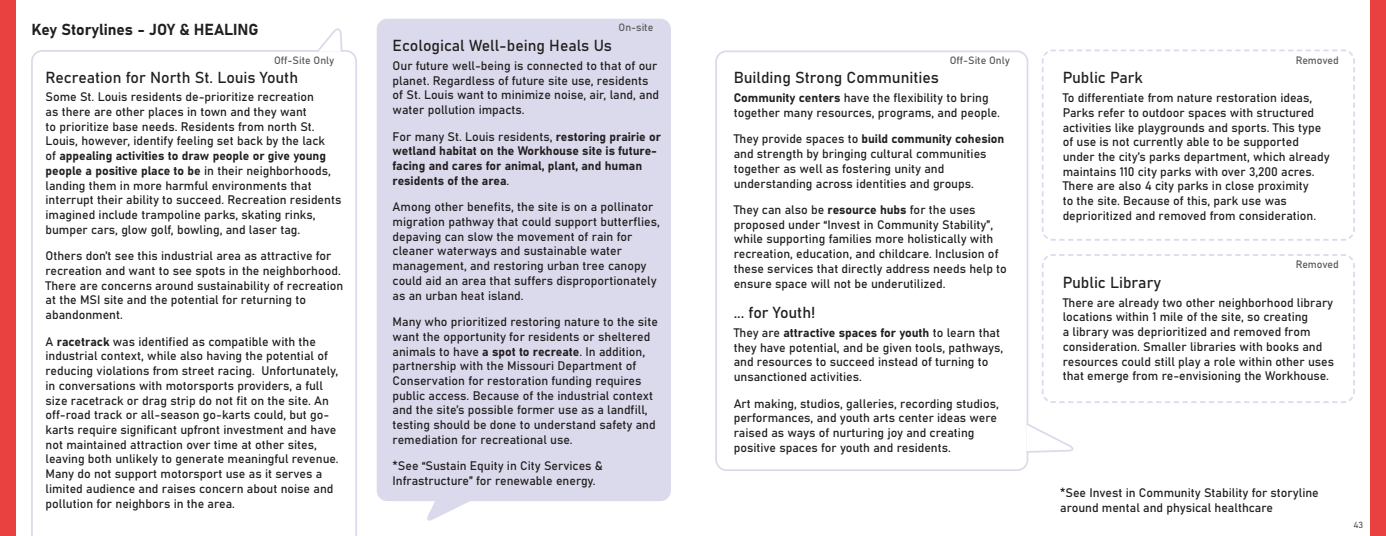
<style>
.page{position:relative;width:1386px;height:536px;background:#fff}
.page>*{position:absolute;margin:0;border:0;box-sizing:border-box;transform-origin:0 0}
.Paragraph_Style_-_Highlight{font:15.75px "Bahnschrift";color:#231f20}
.Heading{font:15.75px "Bahnschrift";color:#231f20}
.t1{font:12.25px/14.7px "Bahnschrift";color:#231f20}
.Note_-_Gray{font:10.5px "Bahnschrift";color:#595a5c}
.t2{font:8.75px "Bahnschrift";color:#231f20}
</style>
<div class="page">
<div style="left:0;top:0;width:16px;height:536px;background:#e94140"></div>
<div style="left:377px;top:19px;width:294px;height:482px;background:#dbdaec;border-radius:10px"></div>
<svg style="left:31px;top:50px;width:326px;height:486px"></svg>
<svg style="left:427px;top:501px;width:43px;height:20px"></svg>
<svg style="left:315px;top:28px;width:28px;height:26px"></svg>
<div style="left:1370px;top:0;width:16px;height:536px;background:#e94140"></div>
<svg style="left:1042px;top:49px;width:313px;height:192px"></svg>
<svg style="left:1042px;top:254px;width:313px;height:149px"></svg>
<div style="left:715px;top:50px;width:313px;height:421px;border:2px solid #dbdaec;border-radius:10px"></div>
<svg style="left:1025px;top:421px;width:49px;height:32px"></svg>
<p class="Heading" style="left:32px;top:17px;width:229px">Key Storylines - JOY &amp; HEALING</p>
<p class="Note_-_Gray" style="left:619px;top:20px;width:36px">On-site</p>
<p class="Note_-_Gray" style="left:274px;top:52px;width:62px">Off-Site Only</p>
<p class="Paragraph_Style_-_Highlight" style="left:46px;top:65px;width:254px">Recreation for North St. Louis Youth</p>
<p class="t1" style="left:46px;top:89px;width:297px">Some St. Louis residents de-prioritize recreation<br>as there are other places in town and they want<br>to prioritize base needs. Residents from north St.<br>Louis, however, identify feeling set back by the lack<br>of appealing activities to draw people or give young people a positive place to be in their neighborhoods, landing them in more harmful environments that interrupt their ability to succeed. Recreation residents imagined include trampoline parks, skating rinks, bumper cars, glow golf, bowling, and laser tag.</p>
<p class="t1" style="left:46px;top:248px;width:299px">Others don’t see this industrial area as attractive for recreation and want to see spots in the neighborhood.<br>There are concerns around sustainability of recreation at the MSI site and the potential for returning to abandonment.</p>
<p class="t1" style="left:46px;top:333px;width:295px">A racetrack was identified as compatible with the industrial context, while also having the potential of reducing violations from street racing. Unfortunately, in conversations with motorsports providers, a full size racetrack or drag strip do not fit on the site. An off-road track or all-season go-karts could, but go&shy;karts require significant upfront investment and have not maintained attraction over time at other sites, leaving both unlikely to generate meaningful revenue.<br>Many do not support motorsport use as it serves a limited audience and raises concern about noise and pollution for neighbors in the area.</p>
<p class="Paragraph_Style_-_Highlight" style="left:393px;top:34px;width:221px">Ecological Well-being Heals Us</p>
<p class="t1" style="left:393px;top:57px;width:268px">Our future well-being is connected to that of our planet. Regardless of future site use, residents of St. Louis want to minimize noise, air, land, and water pollution impacts.</p>
<p class="t1" style="left:393px;top:128px;width:270px">For many St. Louis residents, restoring prairie or wetland habitat on the Workhouse site is future&shy;facing and cares for animal, plant, and human residents of the area.</p>
<p class="t1" style="left:393px;top:199px;width:269px">Among other benefits, the site is on a pollinator migration pathway that could support butterflies, depaving can slow the movement of rain for cleaner waterways and sustainable water management, and restoring urban tree canopy could aid an area that suffers disproportionately as an urban heat island.</p>
<p class="t1" style="left:393px;top:313px;width:267px">Many who prioritized restoring nature to the site want the opportunity for residents or sheltered animals to have a spot to recreate. In addition, partnership with the Missouri Department of Conservation for restoration funding requires public access. Because of the industrial context and the site’s possible former use as a landfill, testing should be done to understand safety and remediation for recreational use.</p>
<p class="t1" style="left:393px;top:457px;width:212px">*See “Sustain Equity in City Services &amp;<br>Infrastructure” for renewable energy.</p>
<p class="Note_-_Gray" style="left:950px;top:52px;width:62px">Off-Site Only</p>
<p class="Paragraph_Style_-_Highlight" style="left:734px;top:66px;width:207px">Building Strong Communities</p>
<p class="t1" style="left:734px;top:90px;width:268px">Community centers have the flexibility to bring together many resources, programs, and people.</p>
<p class="t1" style="left:734px;top:131px;width:272px">They provide spaces to build community cohesion and strength by bringing cultural communities together as well as fostering unity and understanding across identities and groups.</p>
<p class="t1" style="left:734px;top:201px;width:275px">They can also be resource hubs for the uses proposed under “Invest in Community Stability”, while supporting families more holistically with recreation, education, and childcare. Inclusion of these services that directly address needs help to ensure space will not be underutilized.</p>
<p class="Paragraph_Style_-_Highlight" style="left:734px;top:301px;width:83px">... for Youth!</p>
<p class="t1" style="left:734px;top:324px;width:271px">They are attractive spaces for youth to learn that they have potential, and be given tools, pathways, and resources to succeed instead of turning to unsanctioned activities.</p>
<p class="t1" style="left:734px;top:395px;width:267px">Art making, studios, galleries, recording studios, performances, and youth arts center ideas were raised as ways of nurturing joy and creating positive spaces for youth and residents.</p>
<p class="Note_-_Gray" style="left:1296px;top:52px;width:45px">Removed</p>
<p class="Paragraph_Style_-_Highlight" style="left:1063px;top:66px;width:82px">Public Park</p>
<p class="t1" style="left:1063px;top:90px;width:268px">To differentiate from nature restoration ideas, Parks refer to outdoor spaces with structured activities like playgrounds and sports. This type of use is not currently able to be supported under the city’s parks department, which already maintains 110 city parks with over 3,200 acres.<br>There are also 4 city parks in close proximity<br>to the site. Because of this, park use was deprioritized and removed from consideration.</p>
<p class="Note_-_Gray" style="left:1296px;top:256px;width:45px">Removed</p>
<p class="Paragraph_Style_-_Highlight" style="left:1063px;top:270px;width:100px">Public Library</p>
<p class="t1" style="left:1063px;top:294px;width:273px">There are already two other neighborhood library locations within 1 mile of the site, so creating<br>a library was deprioritized and removed from consideration. Smaller libraries with books and resources could still play a role within other uses that emerge from re-envisioning the Workhouse.</p>
<p class="t1" style="left:1060px;top:484px;width:260px">*See Invest in Community Stability for storyline around mental and physical healthcare</p>
<p class="t2" style="left:1353px;top:517px;width:11px">43</p>
</div>
